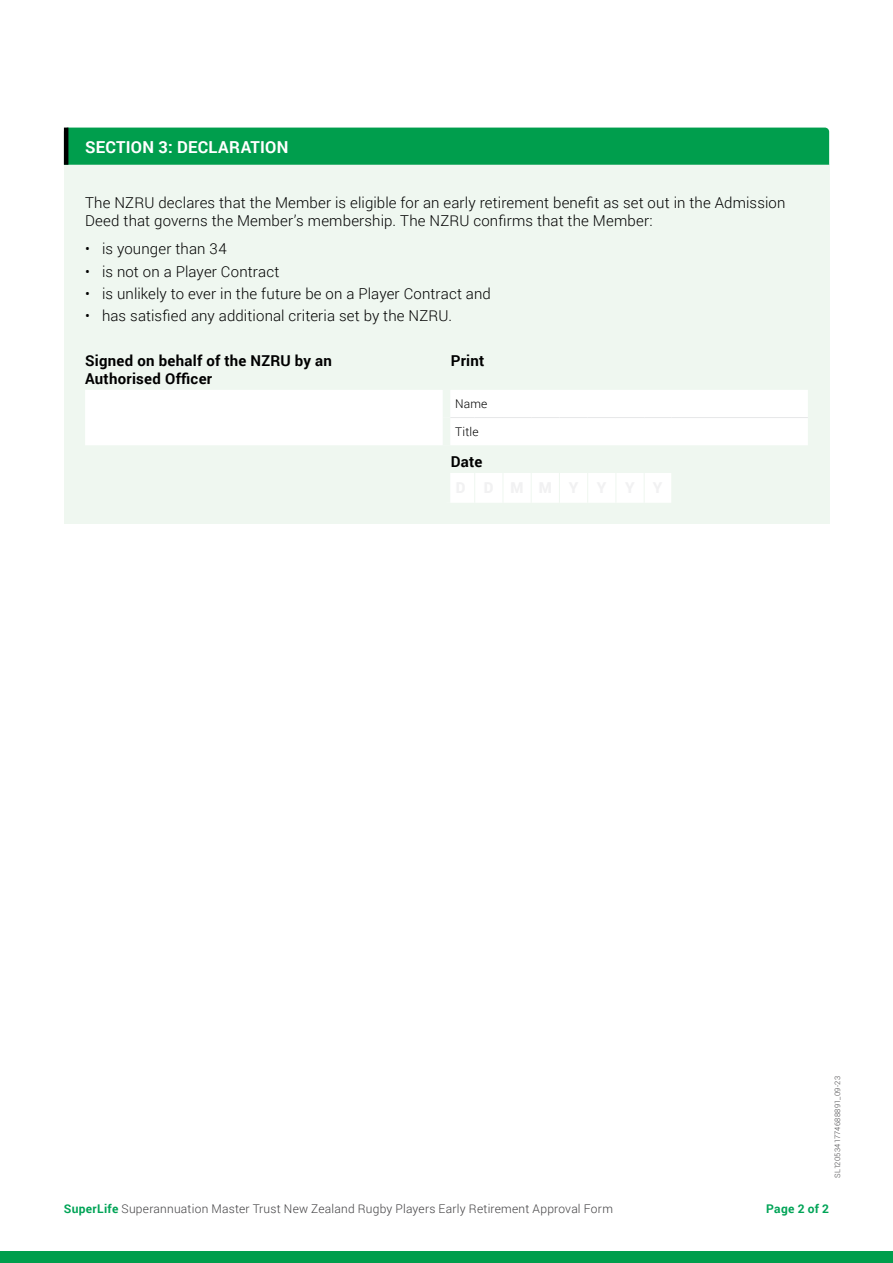
<style>
.page{position:relative;width:893px;height:1263px;background:#fff}
.page>*{position:absolute;margin:0;border:0;box-sizing:border-box;transform-origin:0 0}
.t1{font:700 16.5px "Roboto";letter-spacing:.015em;color:#fff}
.t2{font:300 15px/18px "Roboto";letter-spacing:.01em;color:#000}
.t3{font:700 15px/18px "Roboto";letter-spacing:.015em;color:#000}
.t4{font:300 12px "Roboto";letter-spacing:.02em;color:#414042}
.t5{font:300 12px "Roboto";letter-spacing:.02em;color:#000}
.t6{font:700 12px "Roboto";letter-spacing:.025em;color:#00a457}
.t7{font:300 7.5px "Roboto";letter-spacing:.035em;color:#414042}
.s1{font-weight:700;color:#00a457}
</style>
<div class="page">
<div style="left:0;top:1251px;width:893px;height:12px;background:#009e4d"></div>
<div style="left:64px;top:165px;width:765px;height:359px;background:#eff7f0"></div>
<svg style="left:85px;top:390px;width:723px;height:113px;fill:#fff"></svg>
<svg style="left:450px;top:417px;width:221px;height:1px"></svg>
<hr style="left:671px;top:417px;width:137px;height:1px;background:#e6e7e8">
<div style="left:443px;top:390px;width:7px;height:28px;background:#eff7f0"></div>
<div style="left:443px;top:418px;width:7px;height:27px;background:#eff7f0"></div>
<div style="left:443px;top:473px;width:7px;height:30px;background:#eff7f0"></div>
<hr style="left:474px;top:473px;width:1px;height:30px;background:#eff7f0">
<hr style="left:503px;top:473px;width:1px;height:30px;background:#eff7f0">
<hr style="left:531px;top:473px;width:1px;height:30px;background:#eff7f0">
<hr style="left:559px;top:473px;width:1px;height:30px;background:#eff7f0">
<hr style="left:587px;top:473px;width:1px;height:30px;background:#eff7f0">
<hr style="left:615px;top:473px;width:1px;height:30px;background:#eff7f0">
<hr style="left:644px;top:473px;width:1px;height:30px;background:#eff7f0">
<div style="left:68px;top:128px;width:761px;height:37px;background:#009e4d"></div>
<hr style="left:64px;top:128px;width:4px;height:37px;background:#000">
<p class="t1" style="left:85px;top:136px;width:205px">SECTION 3: DECLARATION</p>
<p class="t2" style="left:85px;top:193px;width:702px">The NZRU declares that the Member is eligible for an early retirement benefit as set out in the Admission<br>Deed that governs the Member’s membership. The NZRU confirms that the Member:</p>
<p class="t2" style="left:85px;top:239px;width:143px">• is younger than 34</p>
<p class="t2" style="left:85px;top:262px;width:196px">• is not on a Player Contract</p>
<p class="t2" style="left:85px;top:284px;width:407px">• is unlikely to ever in the future be on a Player Contract and</p>
<p class="t2" style="left:85px;top:306px;width:369px">• has satisfied any additional criteria set by the NZRU.</p>
<p class="t3" style="left:85px;top:351px;width:248px">Signed on behalf of the NZRU by an<br>Authorised Officer</p>
<p class="t3" style="left:451px;top:351px;width:35px">Print</p>
<p class="t5" style="left:455px;top:396px;width:34px">Name</p>
<p class="t5" style="left:455px;top:424px;width:25px">Title</p>
<p class="t3" style="left:451px;top:452px;width:33px">Date</p>
<p class="t7" style="left:832px;top:1178px;width:103px;rotate:-90deg">SL1205341774688891_09-23</p>
<p class="t4" style="left:64px;top:1200px;width:551px"><span class="s1">SuperLife</span> Superannuation Master Trust New Zealand Rugby Players Early Retirement Approval Form</p>
<p class="t6" style="left:766px;top:1200px;width:64px">Page 2 of 2</p>
</div>
